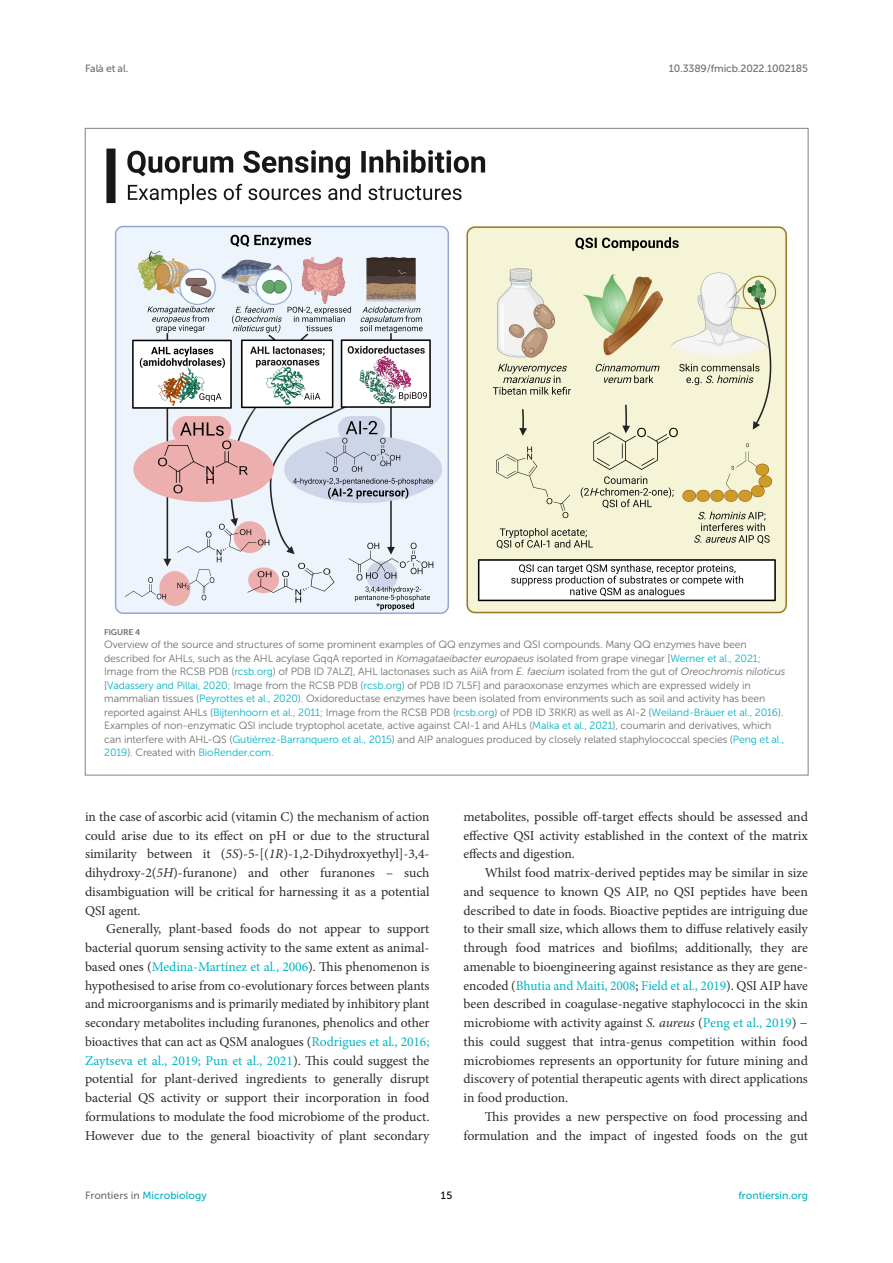
<style>
.page{position:relative;width:893px;height:1263px;background:#fff}
.page>*{position:absolute;margin:0;border:0;box-sizing:border-box;transform-origin:0 0}
.TEXT{font:13.5px/18.8px "Minion Pro";letter-spacing:-.005em;color:#2b2b2a;text-align:justify}
.TEXT_FLUSH{font:13.5px/18.8px "Minion Pro";letter-spacing:-.005em;color:#2b2b2a;text-align:justify}
.FIG_LEG{font:10.5px/13.5px "Museo Sans 300";letter-spacing:-.01em;color:#706f70}
.t1{font:10.5px "Museo Sans 500";color:#00b4c4}
.t2{font:10.5px "Museo Sans 500";letter-spacing:-.015em;color:#706f70}
.t3{font:10.5px "Museo Sans 500";color:#000}
.FIG_HD{font:8.25px "Museo Sans 700";letter-spacing:-.01em;color:#706f70}
.s1{font-style:italic}
.s2{color:#00b4c4}
.s3{color:#706f70}
</style>
<div class="page">
<img style="left:106px;top:148px;width:681px;height:466px">
<p class="t2" style="left:85px;top:63px;width:45px">Falà et al.</p>
<p class="t2" style="left:669px;top:63px;width:140px">10.3389/fmicb.2022.1002185</p>
<p class="FIG_HD" style="left:104px;top:627px;width:37px">FIGURE 4</p>
<p class="FIG_LEG" style="left:104px;top:638px;width:683px">Overview of the source and structures of some prominent examples of QQ enzymes and QSI compounds. Many QQ enzymes have been described for AHLs, such as the AHL acylase GqqA reported in <span class="s1">Komagataeibacter europaeus</span> isolated from grape vinegar [<span class="s2">Werner et al., 2021; </span>Image from the RCSB PDB (<span class="s2">rcsb.org</span>) of PDB ID 7ALZ], AHL lactonases such as AiiA from <span class="s1">E. faecium</span> isolated from the gut of <span class="s1">Oreochromis niloticus </span>[<span class="s2">Vadassery and Pillai, 2020;</span> Image from the RCSB PDB (<span class="s2">rcsb.org</span>) of PDB ID 7L5F] and paraoxonase enzymes which are expressed widely in mammalian tissues (<span class="s2">Peyrottes et al., 2020</span>). Oxidoreductase enzymes have been isolated from environments such as soil and activity has been reported against AHLs (<span class="s2">Bijtenhoorn et al., 2011;</span> Image from the RCSB PDB (<span class="s2">rcsb.org</span>) of PDB ID 3RKR) as well as AI-2 (<span class="s2">Weiland-Bräuer et al., 2016</span>).<br>Examples of non-enzymatic QSI include tryptophol acetate, active against CAI-1 and AHLs (<span class="s2">Malka et al., 2021</span>), coumarin and derivatives, which can interfere with AHL-QS (<span class="s2">Gutiérrez-Barranquero et al., 2015</span>) and AIP analogues produced by closely related staphylococcal species (<span class="s2">Peng et al., 2019</span>). Created with <span class="s2">BioRender.com</span>.</p>
<p class="TEXT_FLUSH" style="left:85px;top:807px;width:346px">in the case of ascorbic acid (vitamin C) the mechanism of action could arise due to its effect on pH or due to the structural similarity between it (<span class="s1">5S</span>)-5-[(<span class="s1">1R</span>)-1,2-Dihydroxyethyl]-3,4- dihydroxy-2(<span class="s1">5H</span>)-furanone) and other furanones – such disambiguation will be critical for harnessing it as a potential QSI agent.</p>
<p class="TEXT" style="left:85px;top:920px;width:346px;text-indent:21px">Generally, plant-based foods do not appear to support bacterial quorum sensing activity to the same extent as animal&shy;based ones (<span class="s2">Medina-Martínez et al., 2006</span>). This phenomenon is hypothesised to arise from co-evolutionary forces between plants and microorganisms and is primarily mediated by inhibitory plant secondary metabolites including furanones, phenolics and other bioactives that can act as QSM analogues (<span class="s2">Rodrigues et al., 2016; Zaytseva et al., 2019; Pun et al., 2021</span>). This could suggest the potential for plant-derived ingredients to generally disrupt bacterial QS activity or support their incorporation in food formulations to modulate the food microbiome of the product.<br>However due to the general bioactivity of plant secondary</p>
<p class="TEXT" style="left:463px;top:807px;width:346px">metabolites, possible off-target effects should be assessed and effective QSI activity established in the context of the matrix effects and digestion.</p>
<p class="TEXT" style="left:463px;top:863px;width:346px;text-indent:21px">Whilst food matrix-derived peptides may be similar in size and sequence to known QS AIP, no QSI peptides have been described to date in foods. Bioactive peptides are intriguing due to their small size, which allows them to diffuse relatively easily through food matrices and biofilms; additionally, they are amenable to bioengineering against resistance as they are gene&shy;encoded (<span class="s2">Bhutia and Maiti, 2008</span>; <span class="s2">Field et al., 2019</span>). QSI AIP have been described in coagulase-negative staphylococci in the skin microbiome with activity against <span class="s1">S. aureus</span> (<span class="s2">Peng et al., 2019</span>) − this could suggest that intra-genus competition within food microbiomes represents an opportunity for future mining and discovery of potential therapeutic agents with direct applications in food production.</p>
<p class="TEXT" style="left:463px;top:1107px;width:346px;text-align:right">This provides a new perspective on food processing and formulation and the impact of ingested foods on the gut</p>
<p class="t1" style="left:85px;top:1190px;width:123px"><span class="s3">Frontiers in</span> Microbiology</p>
<p class="t3" style="left:441px;top:1190px;width:13px">15</p>
<p class="t1" style="left:738px;top:1190px;width:71px">frontiersin.org</p>
</div>
